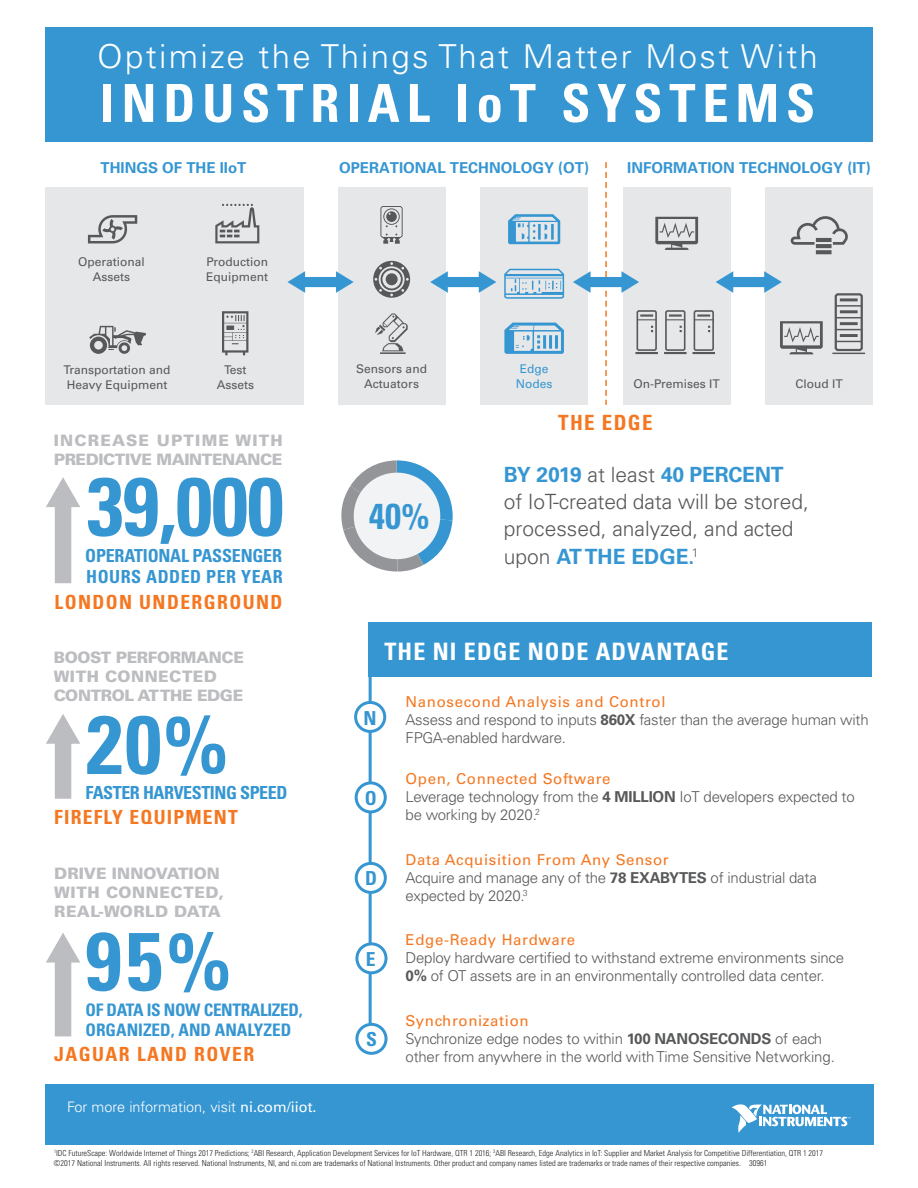
<style>
.page{position:relative;width:918px;height:1188px;background:#fff}
.page>*{position:absolute;margin:0;border:0;box-sizing:border-box;transform-origin:0 0}
.t1{font:700 condensed 82.5px "Univers LT Std";letter-spacing:-.01em;color:#3696d2}
.t2{font:700 condensed 52.5px "Univers LT Std";letter-spacing:.13em;color:#fff}
.t3{font:700 condensed 36px "Univers LT Std";color:#3696d2}
.t4{font:300 33px "Univers LT Std";letter-spacing:.07em;color:#fff}
.t5{font:700 condensed 24px "Univers LT Std";letter-spacing:.045em;color:#fff}
.t6{font:300 21px/27.5px "Univers LT Std";color:#57585a}
.t7{font:700 condensed 21px "Univers LT Std";letter-spacing:.06em;color:#f47721}
.t8{font:700 condensed 19.5px "Univers LT Std";letter-spacing:.075em;color:#f47721}
.t9{font:700 condensed 19.35px "Univers LT Std";color:#3696d2}
.t10{font:700 condensed 18px/20.7px "Univers LT Std";letter-spacing:-.01em;color:#3696d2}
.t11{font:700 condensed 17.25px/20.7px "Univers LT Std";letter-spacing:-.02em;color:#3696d2}
.t12{font:900 15.75px/18.9px "Univers LT Std";letter-spacing:-.025em;color:#bcbdc0}
.t13{font:900 15.75px/18.9px "Univers LT Std";color:#bcbdc0}
.t14{font:900 15.75px/18.9px "Univers LT Std";letter-spacing:-.03em;color:#bcbdc0}
.t15{font:300 15px/18px "Univers LT Std";letter-spacing:-.015em;color:#57585a}
.t16{font:700 15px "Univers LT Std";color:#3696d2}
.t17{font:15px "Univers LT Std";letter-spacing:.045em;color:#f47721}
.t18{font:300 14.55px "Univers LT Std";color:#fff}
.t19{font:12px/15px "Univers LT Std";color:#57585a;text-align:center}
.t20{font:12px/15px "Univers LT Std";color:#3696d2;text-align:center}
.t21{font:300 condensed 8.25px/9.9px "Univers LT Std";color:#231f20}
.t22{font:300 6.75px "Univers LT Std";letter-spacing:-.03em;color:#231f20}
.s1{font-weight:400}
.s2{font-weight:700;color:#3696d2}
.s3{font-weight:400;color:#f47721}
.s4{font-weight:700}
</style>
<div class="page">
<div style="left:45px;top:27px;width:827px;height:114px;background:#3696d2"></div>
<hr style="left:369px;top:671px;width:3px;height:362px;background:#3696d2">
<div style="left:356px;top:702px;width:29px;height:29px;background:#fff;border-radius:50%"></div>
<div style="left:354px;top:701px;width:32px;height:32px;border:3px solid #3696d2;border-radius:50%"></div>
<div style="left:356px;top:863px;width:29px;height:29px;background:#fff;border-radius:50%"></div>
<div style="left:355px;top:862px;width:32px;height:32px;border:3px solid #3696d2;border-radius:50%"></div>
<div style="left:357px;top:1024px;width:29px;height:29px;background:#fff;border-radius:50%"></div>
<div style="left:355px;top:1023px;width:33px;height:32px;border:3px solid #3696d2;border-radius:50%"></div>
<div style="left:356px;top:783px;width:29px;height:29px;background:#fff;border-radius:50%"></div>
<div style="left:355px;top:781px;width:32px;height:32px;border:3px solid #3696d2;border-radius:50%"></div>
<div style="left:357px;top:944px;width:29px;height:29px;background:#fff;border-radius:50%"></div>
<div style="left:355px;top:942px;width:33px;height:32px;border:3px solid #3696d2;border-radius:50%"></div>
<div style="left:369px;top:623px;width:503px;height:54px;background:#3696d2"></div>
<div style="left:45px;top:1085px;width:828px;height:60px;background:#3696d2"></div>
<div style="left:480px;top:188px;width:108px;height:217px;background:#e6e7e9"></div>
<svg style="left:508px;top:214px;width:52px;height:30px"></svg>
<svg style="left:504px;top:323px;width:60px;height:31px"></svg>
<div style="left:765px;top:188px;width:108px;height:217px;background:#e6e7e9"></div>
<svg style="left:732px;top:1104px;width:119px;height:29px"></svg>
<div style="left:55px;top:502px;width:16px;height:81px;background:#bcbdc0"></div>
<svg style="left:46px;top:477px;width:34px;height:30px"></svg>
<div style="left:55px;top:957px;width:16px;height:79px;background:#bcbdc0"></div>
<svg style="left:46px;top:933px;width:34px;height:30px"></svg>
<div style="left:55px;top:739px;width:16px;height:60px;background:#bcbdc0"></div>
<svg style="left:46px;top:714px;width:34px;height:30px"></svg>
<svg style="left:341px;top:460px;width:112px;height:112px"></svg>
<div style="left:45px;top:188px;width:258px;height:217px;background:#e6e7e9"></div>
<svg style="left:88px;top:215px;width:49px;height:28px"></svg>
<svg style="left:89px;top:326px;width:57px;height:28px"></svg>
<svg style="left:222px;top:311px;width:26px;height:44px"></svg>
<svg style="left:215px;top:204px;width:44px;height:39px"></svg>
<div style="left:338px;top:188px;width:107px;height:217px;background:#e6e7e9"></div>
<svg style="left:373px;top:261px;width:37px;height:37px"></svg>
<svg style="left:380px;top:206px;width:23px;height:38px"></svg>
<svg style="left:375px;top:313px;width:33px;height:41px"></svg>
<svg style="left:287px;top:271px;width:67px;height:22px"></svg>
<svg style="left:573px;top:162px;width:292px;height:243px"></svg>
<svg style="left:430px;top:271px;width:66px;height:22px"></svg>
<svg style="left:504px;top:269px;width:60px;height:30px"></svg>
<h3 class="t4" style="left:97px;top:36px;width:722px">Optimize the Things That Matter Most With</h3>
<h2 class="t2" style="left:100px;top:71px;width:717px">INDUSTRIAL IoT SYSTEMS</h2>
<p class="t16" style="left:101px;top:159px;width:147px">THINGS OF THE IIoT</p>
<p class="t16" style="left:339px;top:159px;width:252px">OPERATIONAL TECHNOLOGY (OT)</p>
<p class="t16" style="left:627px;top:159px;width:245px">INFORMATION TECHNOLOGY (IT)</p>
<p class="t19" style="left:78px;top:254px;width:68px">Operational<br>Assets</p>
<p class="t19" style="left:206px;top:254px;width:63px;text-align:left">Production<br>Equipment</p>
<p class="t19" style="left:63px;top:362px;width:109px;text-align:left">Transportation and<br>Heavy Equipment</p>
<p class="t19" style="left:217px;top:362px;width:39px">Test<br>Assets</p>
<p class="t14" style="left:54px;top:430px;width:231px">INCREASE UPTIME WITH<br>PREDICTIVE MAINTENANCE</p>
<h1 class="t1" style="left:87px;top:456px;width:198px">39,000</h1>
<p class="t10" style="left:85px;top:546px;width:199px">OPERATIONAL PASSENGER<br>HOURS ADDED PER YEAR</p>
<h3 class="t8" style="left:55px;top:590px;width:229px">LONDON UNDERGROUND</h3>
<p class="t12" style="left:54px;top:648px;width:192px">BOOST PERFORMANCE<br>WITH CONNECTED<br>CONTROL AT THE EDGE</p>
<h1 class="t1" style="left:86px;top:694px;width:143px">20%</h1>
<h3 class="t8" style="left:54px;top:805px;width:185px">FIREFLY EQUIPMENT</h3>
<p class="t10" style="left:86px;top:782px;width:203px">FASTER HARVESTING SPEED</p>
<p class="t13" style="left:54px;top:864px;width:171px">DRIVE INNOVATION<br>WITH CONNECTED,<br>REAL-WORLD DATA</p>
<h1 class="t1" style="left:85px;top:911px;width:147px">95%</h1>
<p class="t11" style="left:86px;top:999px;width:219px">OF DATA IS NOW CENTRALIZED,<br>ORGANIZED, AND ANALYZED</p>
<h3 class="t8" style="left:54px;top:1042px;width:201px">JAGUAR LAND ROVER</h3>
<p class="t18" style="left:67px;top:1098px;width:251px">For more information, visit <span class="s1">ni.com/iiot.</span></p>
<p class="t19" style="left:356px;top:362px;width:72px">Sensors and<br>Actuators</p>
<h3 class="t3" style="left:369px;top:494px;width:62px">40%</h3>
<p class="t20" style="left:516px;top:362px;width:38px">Edge<br>Nodes</p>
<p class="t19" style="left:634px;top:377px;width:88px">On-Premises IT</p>
<p class="t19" style="left:796px;top:377px;width:49px">Cloud IT</p>
<h3 class="t7" style="left:558px;top:409px;width:96px">THE EDGE</h3>
<h3 class="t6" style="left:504px;top:460px;width:307px"><span class="s2">BY 2019</span> at least <span class="s2">40 PERCENT<br></span>of IoT-created data will be stored, processed, analyzed, and acted upon <span class="s2">AT THE EDGE.</span><sup>1</sup></h3>
<h3 class="t5" style="left:385px;top:636px;width:346px">THE NI EDGE NODE ADVANTAGE</h3>
<p class="t9" style="left:364px;top:706px;width:15px">N</p>
<p class="t9" style="left:365px;top:786px;width:13px">O</p>
<p class="t9" style="left:365px;top:866px;width:13px">D</p>
<p class="t9" style="left:366px;top:947px;width:11px">E</p>
<p class="t9" style="left:366px;top:1027px;width:12px">S</p>
<p class="t15" style="left:406px;top:693px;width:465px"><span class="s3">Nanosecond Analysis and Control<br></span>Assess and respond to inputs <span class="s4">860X</span> faster than the average human with<br>FPGA-enabled hardware.</p>
<p class="t15" style="left:406px;top:770px;width:451px"><span class="s3">Open, Connected Software<br></span>Leverage technology from the <span class="s4">4 MILLION</span> IoT developers expected to be working by 2020.<sup>2</sup></p>
<p class="t15" style="left:406px;top:851px;width:413px"><span class="s3">Data Acquisition From Any Sensor<br></span>Acquire and manage any of the <span class="s4">78 EXABYTES</span> of industrial data expected by 2020.<sup>3</sup></p>
<p class="t17" style="left:406px;top:930px;width:171px">Edge-Ready Hardware</p>
<p class="t15" style="left:406px;top:948px;width:440px">Deploy hardware certified to withstand extreme environments since<br><span class="s4">0%</span> of OT assets are in an environmentally controlled data center.</p>
<p class="t15" style="left:406px;top:1012px;width:431px"><span class="s3">Synchronization<br></span>Synchronize edge nodes to within <span class="s4">100 NANOSECONDS</span> of each other from anywhere in the world with Time Sensitive Networking.</p>
<p class="t21" style="left:54px;top:1148px;width:771px"><sup>1</sup>IDC FutureScape: Worldwide Internet of Things 2017 Predictions; <sup>2</sup>ABI Research, Application Development Services for IoT Hardware, QTR 1 2016; <sup>3</sup>ABI Research, Edge Analytics in IoT: Supplier and Market Analysis for Competitive Differentiation, QTR 1 2017 ©2017 National Instruments. All rights reserved. National Instruments, NI, and ni.com are trademarks of National Instruments. Other product and company names listed are trademarks or trade names of their respective companies. 30961</p>
<p class="t22" style="left:45px;top:1149px;width:647px">©2017 National Instruments. All rights reserved. National Instruments, NI, and ni.com are trademarks of National Instruments. Other product and company names listed are trademarks or trade names of their respective companies.</p>
</div>
